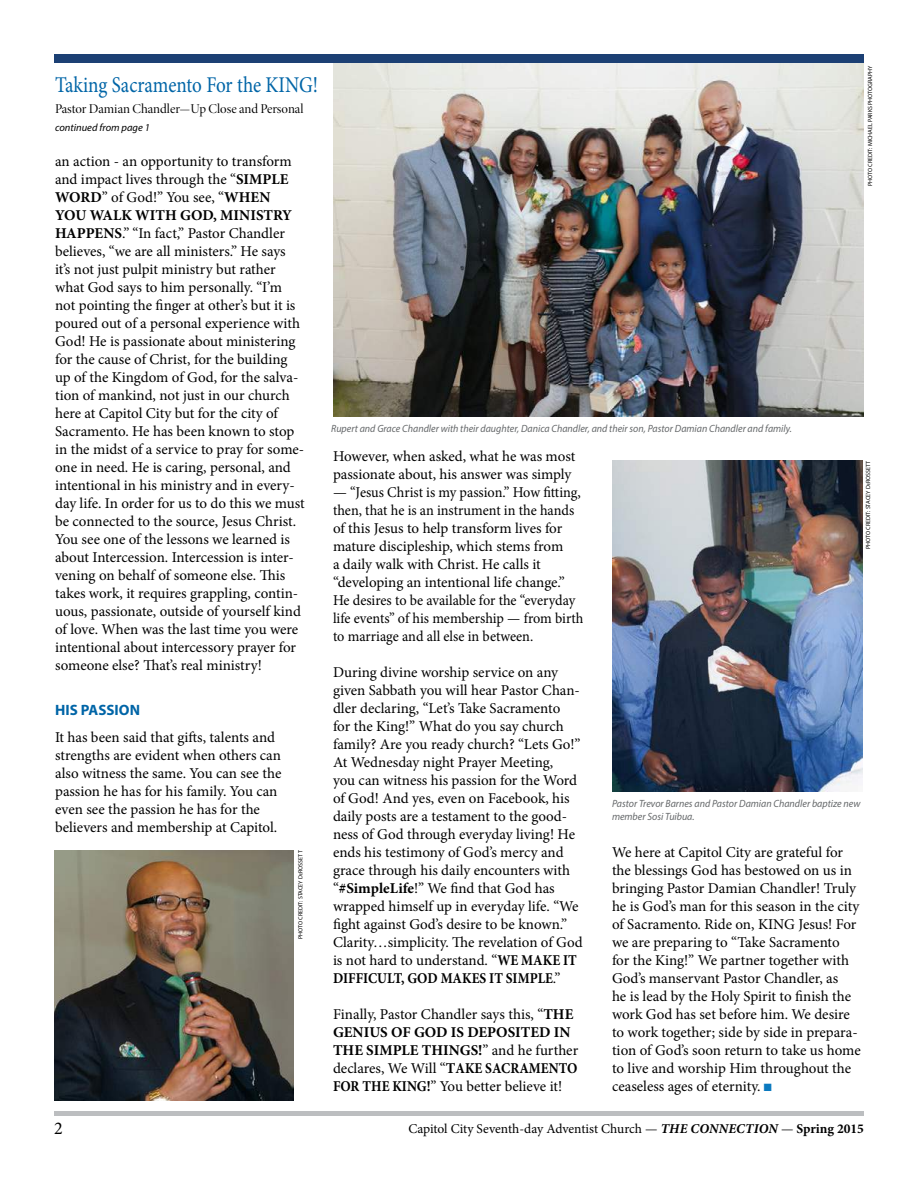
<style>
.page{position:relative;width:918px;height:1188px;background:#fff}
.page>*{position:absolute;margin:0;border:0;box-sizing:border-box;transform-origin:0 0}
.t1{font:22.5px "Minion Pro";color:#0065a7;scale:.85 1}
.t2{font:18px "Minion Pro";color:#000}
.t3{font:15px/18px "Minion Pro";letter-spacing:-.005em;color:#000}
.t4{font:700 15px "Myriad Pro";color:#0065a7}
.t5{font:13.5px "Minion Pro";letter-spacing:-.005em;color:#000}
.t6{font:13.5px "Minion Pro Disp";letter-spacing:-.005em;color:#000}
.t7{font:italic 10.5px/12.6px "Myriad Pro";color:#65686a;scale:.95 1}
.t8{font:italic 10.5px "Myriad Pro";color:#000}
.t9{font:6px "Myriad Pro";color:#000}
.s1{font-weight:700}
.s2{font-size:4.2px}
.s3{color:#0a79bf}
.s4{font-weight:700;font-style:italic}
</style>
<div class="page">
<hr style="left:54px;top:1112px;width:810px;height:4px;background:#bcbec0">
<div style="left:54px;top:54px;width:810px;height:9px;background:#1c4074"></div>
<img style="left:333px;top:63px;width:530px;height:354px">
<img style="left:54px;top:850px;width:239px;height:251px">
<img style="left:612px;top:461px;width:251px;height:331px">
<h1 class="t1" style="left:55px;top:70px;width:311px">Taking Sacramento For the KING!</h1>
<p class="t6" style="left:55px;top:100px;width:250px">Pastor Damian Chandler—Up Close and Personal</p>
<p class="t8" style="left:55px;top:121px;width:96px">continued from page 1</p>
<p class="t3" style="left:55px;top:152px;width:251px">an action - an opportunity to transform and impact lives through the “<span class="s1">SIMPLE WORD</span>” of God!” You see, “<span class="s1">WHEN YOU WALK WITH GOD, MINISTRY HAPPENS</span>.” “In fact,” Pastor Chandler believes, “we are all ministers.” He says it’s not just pulpit ministry but rather what God says to him personally. “I’m not pointing the finger at other’s but it is poured out of a personal experience with God! He is passionate about ministering for the cause of Christ, for the building up of the Kingdom of God, for the salva&shy;tion of mankind, not just in our church here at Capitol City but for the city of Sacramento. He has been known to stop in the midst of a service to pray for some&shy;one in need. He is caring, personal, and intentional in his ministry and in every&shy;day life. In order for us to do this we must be connected to the source, Jesus Christ.<br>You see one of the lessons we learned is about Intercession. Intercession is inter&shy;vening on behalf of someone else. This takes work, it requires grappling, contin&shy;uous, passionate, outside of yourself kind of love. When was the last time you were intentional about intercessory prayer for someone else? That’s real ministry!</p>
<p class="t4" style="left:55px;top:700px;width:86px">HIS PASSION</p>
<p class="t3" style="left:55px;top:728px;width:228px">It has been said that gifts, talents and strengths are evident when others can also witness the same. You can see the passion he has for his family. You can even see the passion he has for the believers and membership at Capitol.</p>
<p class="t9" style="left:297px;top:939px;width:90px;rotate:-90deg">PHOTO CREDIT: STACEY D<span class="s2">e</span>ROSSETT</p>
<p class="t9" style="left:866px;top:186px;width:122px;rotate:-90deg">PHOTO CREDIT: MICHAEL PARKS PHOTOGRAPHY</p>
<p class="t7" style="left:331px;top:422px;width:486px">Rupert and Grace Chandler with their daughter, Danica Chandler, and their son, Pastor Damian Chandler and family.</p>
<p class="t3" style="left:333px;top:447px;width:244px">However, when asked, what he was most passionate about, his answer was simply</p>
<p class="t3" style="left:333px;top:483px;width:252px">— “Jesus Christ is my passion.” How fitting, then, that he is an instrument in the hands of this Jesus to help transform lives for mature discipleship, which stems from<br>a daily walk with Christ. He calls it “developing an intentional life change.” He desires to be available for the “everyday life events” of his membership — from birth to marriage and all else in between.</p>
<p class="t3" style="left:333px;top:663px;width:251px">During divine worship service on any given Sabbath you will hear Pastor Chan&shy;dler declaring, “Let’s Take Sacramento<br>for the King!” What do you say church family? Are you ready church? “Lets Go!” At Wednesday night Prayer Meeting,<br>you can witness his passion for the Word of God! And yes, even on Facebook, his daily posts are a testament to the good&shy;ness of God through everyday living! He ends his testimony of God’s mercy and grace through his daily encounters with “<span class="s1">#SimpleLife</span>!” We find that God has wrapped himself up in everyday life. “We fight against God’s desire to be known.” Clarity…simplicity. The revelation of God is not hard to understand. “<span class="s1">WE MAKE IT DIFFICULT, GOD MAKES IT SIMPLE</span>.”</p>
<p class="t3" style="left:333px;top:1005px;width:247px">Finally, Pastor Chandler says this, “<span class="s1">THE GENIUS OF GOD IS DEPOSITED IN THE SIMPLE THINGS!</span>” and he further declares, We Will “<span class="s1">TAKE SACRAMENTO FOR THE KING!</span>” You better believe it!</p>
<p class="t9" style="left:864px;top:549px;width:90px;rotate:-90deg">PHOTO CREDIT: STACEY D<span class="s2">e</span>ROSSETT</p>
<p class="t7" style="left:612px;top:797px;width:263px">Pastor Trevor Barnes and Pastor Damian Chandler baptize new member Sosi Tuibua.</p>
<p class="t3" style="left:612px;top:843px;width:250px">We here at Capitol City are grateful for the blessings God has bestowed on us in bringing Pastor Damian Chandler! Truly he is God’s man for this season in the city of Sacramento. Ride on, KING Jesus! For we are preparing to “Take Sacramento for the King!” We partner together with God’s manservant Pastor Chandler, as<br>he is lead by the Holy Spirit to finish the work God has set before him. We desire to work together; side by side in prepara&shy;tion of God’s soon return to take us home to live and worship Him throughout the ceaseless ages of eternity. <span class="s3">■</span></p>
<p class="t2" style="left:54px;top:1116px;width:10px">2</p>
<p class="t5" style="left:408px;top:1120px;width:457px">Capitol City Seventh-day Adventist Church — <span class="s4">THE CONNECTION</span> — <span class="s1">Spring 2015</span></p>
</div>
